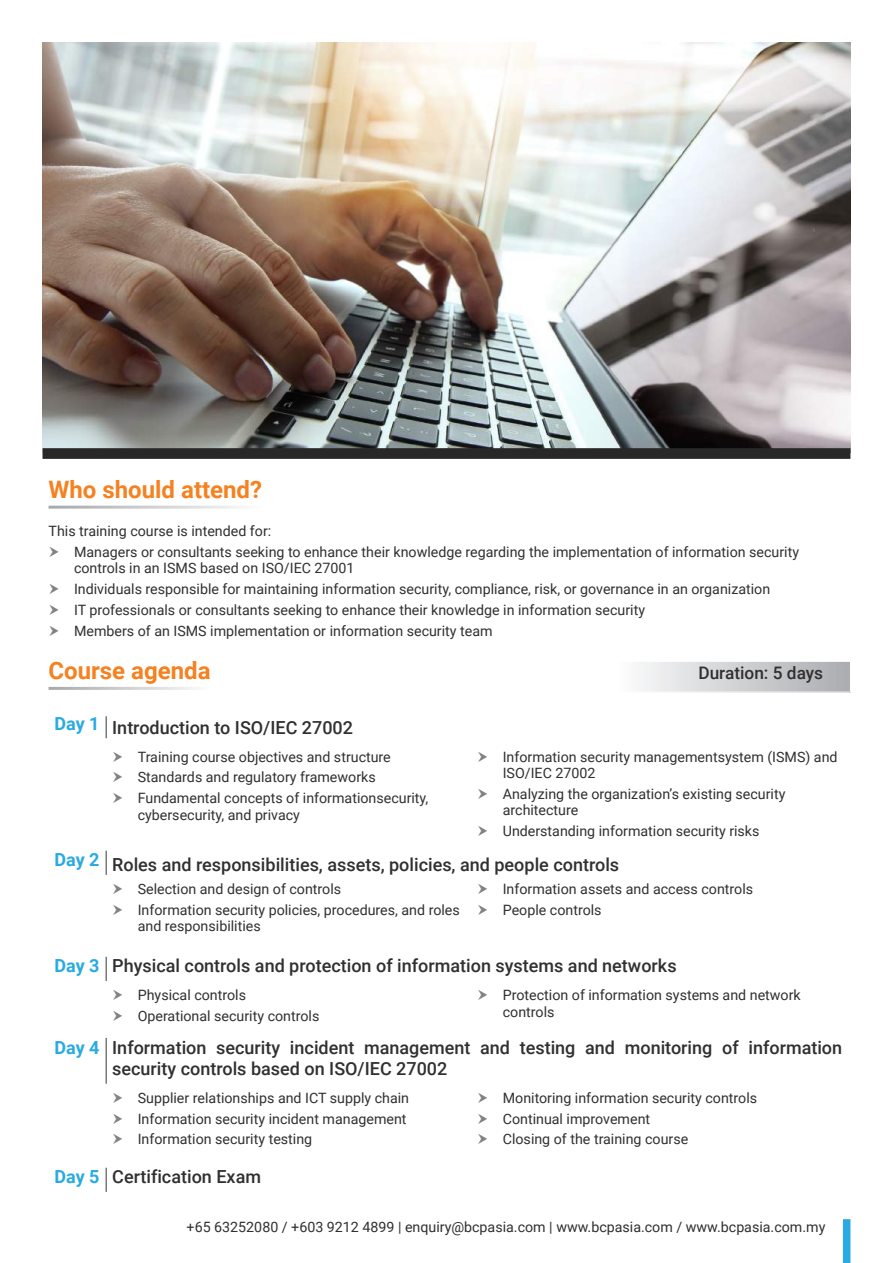
<style>
.page{position:relative;width:893px;height:1263px;background:#fff}
.page>*{position:absolute;margin:0;border:0;box-sizing:border-box;transform-origin:0 0}
.t1{font:700 24px "Roboto";color:#f58120}
.t2{font:500 18px/21.6px "Roboto";color:#312f30}
.t3{font:500 17.25px "Roboto";color:#312f30}
.t4{font:14.25px/20.7px "Roboto";color:#312f30}
.s1{font-weight:700;color:#29aae2}
</style>
<div class="page">
<img style="left:43px;top:43px;width:807px;height:405px">
<div style="left:843px;top:1219px;width:7px;height:44px;background:#29aae2"></div>
<svg style="left:43px;top:448px;width:807px;height:11px;background:#2b2b2c"></svg>
<svg style="left:642px;top:662px;width:208px;height:30px;background:#cfd0d2"></svg>
<hr style="left:105px;top:716px;width:2px;height:22px;background:#76787b">
<hr style="left:105px;top:851px;width:2px;height:24px;background:#76787b">
<hr style="left:105px;top:957px;width:2px;height:24px;background:#76787b">
<hr style="left:105px;top:1038px;width:2px;height:46px;background:#76787b">
<hr style="left:105px;top:1168px;width:2px;height:24px;background:#76787b">
<h1 class="t1" style="left:49px;top:473px;width:215px">Who should attend?</h1>
<p class="t4" style="left:74px;top:520px;width:727px;text-indent:-26px">This training course is intended for:<br>Managers or consultants seeking to enhance their knowledge regarding the implementation of information security</p>
<p class="t4" style="left:74px;top:557px;width:698px">controls in an ISMS based on ISO/IEC 27001<br>Individuals responsible for maintaining information security, compliance, risk, or governance in an organization IT professionals or consultants seeking to enhance their knowledge in information security<br>Members of an ISMS implementation or information security team</p>
<h1 class="t1" style="left:49px;top:654px;width:164px">Course agenda</h1>
<p class="t3" style="left:698px;top:661px;width:126px">Duration: 5 days</p>
<p class="t2" style="left:55px;top:716px;width:300px"><sup>Day</sup> <sup>1</sup> Introduction to ISO/IEC 27002</p>
<p class="t4" style="left:138px;top:746px;width:292px">Training course objectives and structure<br>Standards and regulatory frameworks<br>Fundamental concepts of informationsecurity,</p>
<p class="t4" style="left:138px;top:804px;width:164px">cybersecurity, and privacy</p>
<p class="t4" style="left:503px;top:748px;width:336px;line-height:16.5px">Information security managementsystem (ISMS) and<br>ISO/IEC 27002</p>
<p class="t4" style="left:503px;top:785px;width:284px;line-height:16.5px">Analyzing the organization’s existing security architecture</p>
<p class="t4" style="left:503px;top:820px;width:258px">Understanding information security risks</p>
<p class="t2" style="left:55px;top:853px;width:566px"><sup>Day</sup> <sup>2</sup> Roles and responsibilities, assets, policies, and people controls</p>
<p class="t4" style="left:138px;top:878px;width:324px">Selection and design of controls<br>Information security policies, procedures, and roles</p>
<p class="t4" style="left:138px;top:915px;width:124px">and responsibilities</p>
<p class="t4" style="left:503px;top:878px;width:252px">Information assets and access controls<br>People controls</p>
<p class="t2" style="left:55px;top:954px;width:624px"><span class="s1">Day 3</span> Physical controls and protection of information systems and networks</p>
<p class="t4" style="left:138px;top:984px;width:183px">Physical controls<br>Operational security controls</p>
<p class="t4" style="left:503px;top:986px;width:299px;line-height:16.5px">Protection of information systems and network controls</p>
<p class="t2" style="left:112px;top:1036px;width:731px;text-indent:-58px"><span class="s1">Day 4</span> Information security incident management and testing and monitoring of information security controls based on ISO/IEC 27002</p>
<p class="t4" style="left:138px;top:1087px;width:273px">Supplier relationships and ICT supply chain<br>Information security incident management<br>Information security testing</p>
<p class="t4" style="left:503px;top:1087px;width:256px">Monitoring information security controls<br>Continual improvement<br>Closing of the training course</p>
<p class="t2" style="left:55px;top:1165px;width:208px"><span class="s1">Day 5</span> Certification Exam</p>
<p class="t4" style="left:187px;top:1216px;width:640px">+65 63252080 / +603 9212 4899 | enquiry@bcpasia.com | www.bcpasia.com / www.bcpasia.com.my</p>
</div>
